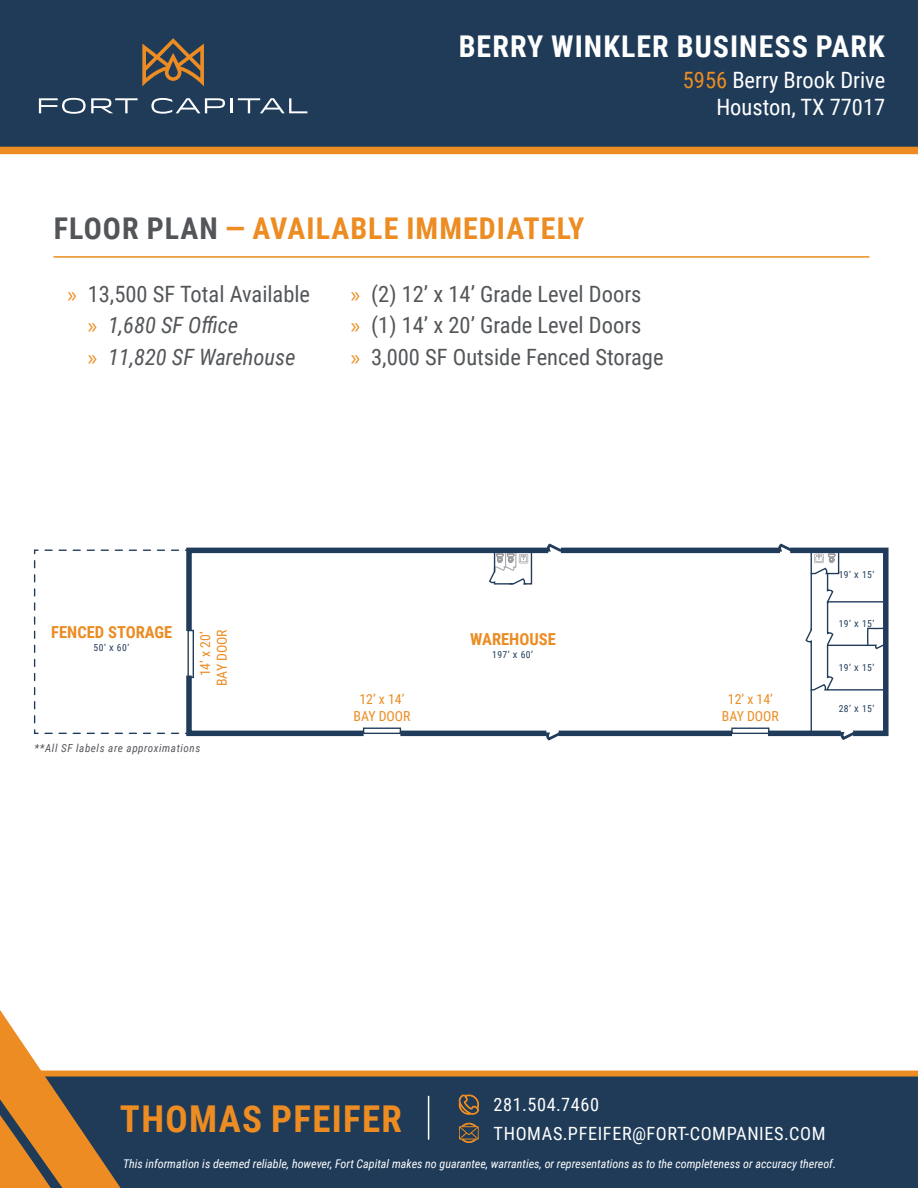
<style>
.page{position:relative;width:918px;height:1188px;background:#fff}
.page>*{position:absolute;margin:0;border:0;box-sizing:border-box;transform-origin:0 0}
.t1{font:700 37.05px "Roboto Condensed";letter-spacing:.035em;color:#ec8c22}
.t2{font:700 30px "Roboto Condensed";letter-spacing:.035em;color:#ec8c22}
.t3{font:700 30px "Roboto Condensed";letter-spacing:.035em;color:#fff}
.t4{font:22.5px "Roboto Condensed";color:#535659}
.t5{font:22.5px/27px "Roboto Condensed";color:#fff;text-align:right}
.t6{font:italic 22.5px "Roboto Condensed";color:#535659}
.t7{font:18.3px "Roboto Condensed";letter-spacing:.035em;color:#fff}
.t8{font:700 16.5px "Roboto Condensed";color:#eb8c23}
.t9{font:13.8px "Roboto Condensed";color:#eb8c23}
.t10{font:italic 12px "Roboto Condensed";color:#fff}
.t11{font:italic 11.1px "Roboto Condensed";letter-spacing:.05em;color:#54565a}
.t12{font:9.6px "Roboto Condensed";letter-spacing:.05em;color:#213c5a}
.s1{color:#ec8c22}
.s2{color:#535659}
.s3{font-family:"Myriad Pro";color:#ec8c22}
.s4{font-family:"Myriad Pro";font-style:normal;color:#ec8c22}
</style>
<div class="page">
<div style="left:561px;top:548px;width:219px;height:5px;background:#213c5a"></div>
<div style="left:559px;top:731px;width:173px;height:5px;background:#213c5a"></div>
<div style="left:768px;top:731px;width:73px;height:5px;background:#213c5a"></div>
<div style="left:731px;top:728px;width:38px;height:6px;border:1px solid #213c5a"></div>
<svg style="left:33px;top:545px;width:533px;height:196px"></svg>
<svg style="left:776px;top:545px;width:113px;height:195px"></svg>
<div style="left:363px;top:728px;width:38px;height:6px;border:1px solid #213c5a"></div>
<div style="left:0;top:0;width:918px;height:154px;background:#1f3b58"></div>
<svg style="left:142px;top:38px;width:62px;height:48px;background:#6b5943"></svg>
<svg style="left:39px;top:98px;width:99px;height:16px"></svg>
<svg style="left:151px;top:98px;width:74px;height:16px"></svg>
<hr style="left:230px;top:98px;width:3px;height:15px;background:#fff">
<svg style="left:238px;top:98px;width:69px;height:15px"></svg>
<hr style="left:53px;top:256px;width:816px;height:2px;background:#ec8c22">
<div style="left:121px;top:1071px;width:797px;height:117px;background:#1f3b58"></div>
<svg style="left:0;top:1010px;width:121px;height:178px"></svg>
<svg style="left:459px;top:1094px;width:21px;height:21px"></svg>
<svg style="left:459px;top:1123px;width:20px;height:20px"></svg>
<hr style="left:428px;top:1096px;width:1px;height:44px;background:#fff">
<p class="t3" style="left:459px;top:26px;width:427px">BERRY WINKLER BUSINESS PARK</p>
<p class="t5" style="left:683px;top:66px;width:204px"><span class="s1">5956</span> Berry Brook Drive<br>Houston, TX 77017</p>
<p class="t2" style="left:54px;top:207px;width:532px"><span class="s2">FLOOR PLAN</span> — AVAILABLE IMMEDIATELY</p>
<p class="t4" style="left:68px;top:278px;width:244px"><span class="s3">»</span> 13,500 SF Total Available</p>
<p class="t6" style="left:88px;top:309px;width:152px"><span class="s4">»</span> 1,680 SF Office</p>
<p class="t6" style="left:88px;top:341px;width:209px"><span class="s4">»</span> 11,820 SF Warehouse</p>
<p class="t4" style="left:351px;top:278px;width:292px"><span class="s3">»</span> (2) 12’ x 14’ Grade Level Doors</p>
<p class="t4" style="left:351px;top:309px;width:292px"><span class="s3">»</span> (1) 14’ x 20’ Grade Level Doors</p>
<p class="t4" style="left:351px;top:341px;width:314px"><span class="s3">»</span> 3,000 SF Outside Fenced Storage</p>
<p class="t8" style="left:51px;top:620px;width:123px">FENCED STORAGE</p>
<p class="t12" style="left:94px;top:641px;width:37px">50’ X 60’</p>
<p class="t9" style="left:212px;top:686px;width:58px;rotate:-90deg">BAY DOOR</p>
<p class="t9" style="left:196px;top:676px;width:46px;rotate:-90deg">14’ x 20’</p>
<p class="t11" style="left:35px;top:740px;width:167px">**All SF labels are approximations</p>
<p class="t9" style="left:360px;top:689px;width:46px">12’ x 14’</p>
<p class="t9" style="left:354px;top:706px;width:58px">BAY DOOR</p>
<p class="t8" style="left:470px;top:627px;width:87px">WAREHOUSE</p>
<p class="t12" style="left:492px;top:648px;width:42px">197’ X 60’</p>
<p class="t9" style="left:728px;top:689px;width:46px">12’ x 14’</p>
<p class="t9" style="left:722px;top:706px;width:58px">BAY DOOR</p>
<p class="t12" style="left:839px;top:568px;width:37px">19’ X 15’</p>
<p class="t12" style="left:839px;top:617px;width:37px">19’ X 15’</p>
<p class="t12" style="left:839px;top:661px;width:37px">19’ X 15’</p>
<p class="t12" style="left:839px;top:702px;width:37px">28’ X 15’</p>
<p class="t1" style="left:120px;top:1092px;width:284px">THOMAS PFEIFER</p>
<p class="t7" style="left:494px;top:1092px;width:107px">281.504.7460</p>
<p class="t7" style="left:494px;top:1120px;width:333px">THOMAS.PFEIFER@FORT-COMPANIES.COM</p>
<p class="t10" style="left:123px;top:1156px;width:715px">This information is deemed reliable, however, Fort Capital makes no guarantee, warranties, or representations as to the completeness or accuracy thereof.</p>
</div>
